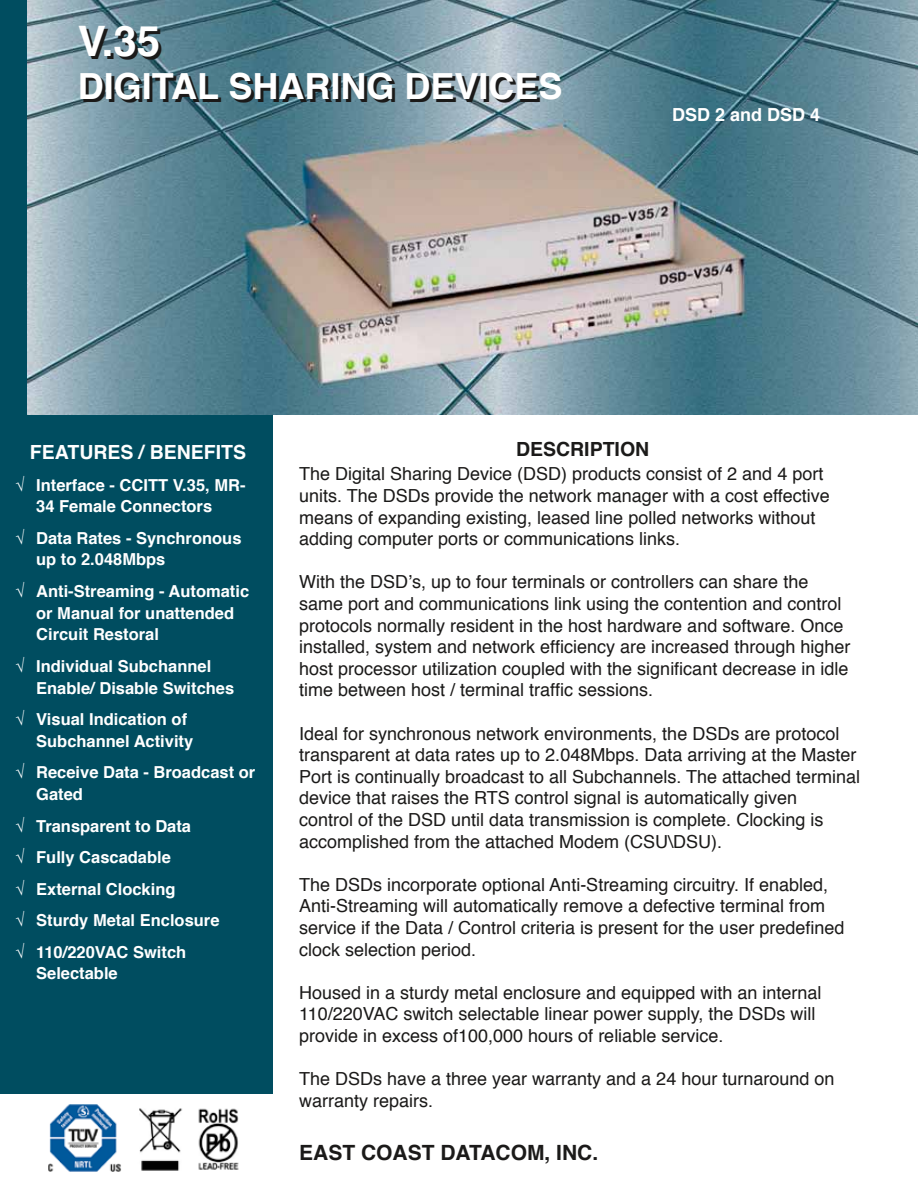
<style>
.page{position:relative;width:918px;height:1188px;background:#fff}
.page>*{position:absolute;margin:0;border:0;box-sizing:border-box;transform-origin:0 0}
.t1{font:700 42px "Helvetica";color:#fff}
.t2{font:700 36px "Helvetica";color:#fff}
.t3{font:700 21px "Helvetica";color:#1b1a19}
.t4{font:700 19.5px "Helvetica";color:#fff}
.t5{font:700 19.5px "Helvetica";color:#1b1a19}
.t6{font:18px/21.6px "Helvetica";color:#1b1a19}
.t7{font:700 18px "Helvetica";color:#fff}
.t8{font:700 16.5px/21.8px "Helvetica";color:#fff}
</style>
<div class="page">
<div style="left:0;top:0;width:272px;height:1094px;background:#004d60"></div>
<img style="left:27px;top:0;width:891px;height:415px">
<img style="left:48px;top:1104px;width:191px;height:68px">
<h1 class="t1" style="left:78px;top:7px;width:84px">V.35</h1>
<h2 class="t2" style="left:78px;top:57px;width:486px">DIGITAL SHARING DEVICES</h2>
<p class="t7" style="left:672px;top:100px;width:150px">DSD 2 and DSD 4</p>
<p class="t4" style="left:30px;top:436px;width:218px">FEATURES / BENEFITS</p>
<p class="t8" style="left:36px;top:474px;width:211px;text-indent:-20px">√ Interface - CCITT V.35, MR-<br>34 Female Connectors</p>
<p class="t8" style="left:36px;top:527px;width:207px;text-indent:-20px">√ Data Rates - Synchronous up to 2.048Mbps</p>
<p class="t8" style="left:36px;top:581px;width:214px;text-indent:-20px">√ Anti-Streaming - Automatic or Manual for unattended<br>Circuit Restoral</p>
<p class="t8" style="left:36px;top:656px;width:200px;text-indent:-20px">√ Individual Subchannel<br>Enable/ Disable Switches</p>
<p class="t8" style="left:36px;top:709px;width:159px;text-indent:-20px">√ Visual Indication of<br>Subchannel Activity</p>
<p class="t8" style="left:36px;top:762px;width:221px;text-indent:-20px">√ Receive Data - Broadcast or<br>Gated</p>
<p class="t8" style="left:16px;top:810px;width:205px;line-height:31.5px">√ Transparent to Data<br>√ Fully Cascadable<br>√ External Clocking<br>√ Sturdy Metal Enclosure √ 110/220VAC Switch</p>
<p class="t8" style="left:36px;top:963px;width:83px">Selectable</p>
<p class="t5" style="left:516px;top:433px;width:135px">DESCRIPTION</p>
<p class="t6" style="left:299px;top:464px;width:532px">The Digital Sharing Device (DSD) products consist of 2 and 4 port units. The DSDs provide the network manager with a cost effective means of expanding existing, leased line polled networks without adding computer ports or communications links.</p>
<p class="t6" style="left:299px;top:572px;width:553px">With the DSD’s, up to four terminals or controllers can share the same port and communications link using the contention and control protocols normally resident in the host hardware and software. Once installed, system and network efficiency are increased through higher host processor utilization coupled with the significant decrease in idle time between host / terminal traffic sessions.</p>
<p class="t6" style="left:299px;top:723px;width:562px">Ideal for synchronous network environments, the DSDs are protocol transparent at data rates up to 2.048Mbps. Data arriving at the Master Port is continually broadcast to all Subchannels. The attached terminal device that raises the RTS control signal is automatically given<br>control of the DSD until data transmission is complete. Clocking is accomplished from the attached Modem (CSU\DSU).</p>
<p class="t6" style="left:299px;top:874px;width:547px">The DSDs incorporate optional Anti-Streaming circuitry. If enabled, Anti-Streaming will automatically remove a defective terminal from service if the Data / Control criteria is present for the user predefined clock selection period.</p>
<p class="t6" style="left:299px;top:982px;width:524px">Housed in a sturdy metal enclosure and equipped with an internal<br>110/220VAC switch selectable linear power supply, the DSDs will provide in excess of100,000 hours of reliable service.</p>
<p class="t6" style="left:299px;top:1069px;width:537px">The DSDs have a three year warranty and a 24 hour turnaround on warranty repairs.</p>
<p class="t3" style="left:299px;top:1136px;width:301px">EAST COAST DATACOM, INC.</p>
</div>
